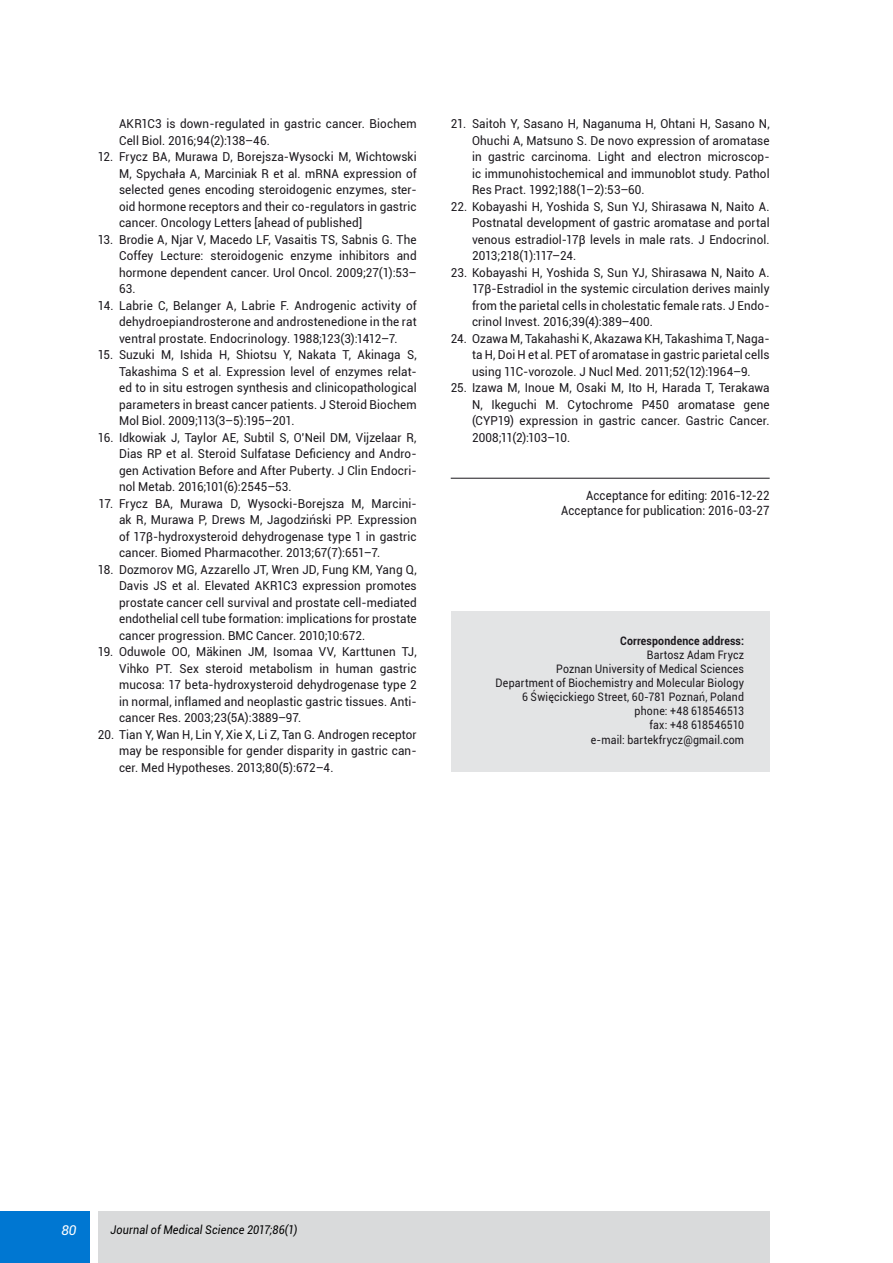
<style>
.page{position:relative;width:893px;height:1263px;background:#fff}
.page>*{position:absolute;margin:0;border:0;box-sizing:border-box;transform-origin:0 0}
.t1{font:italic 13.5px "Roboto";color:#fff}
.Acceptance{font:12.75px/15.3px "Roboto";letter-spacing:.015em;color:#1a171c;text-align:right;scale:.9 1}
.Pismiennictwo{font:12.3px/16.5px "Roboto";letter-spacing:.01em;color:#1a171c;text-align:justify;scale:.95 1}
.t2{font:italic 12px "Roboto";letter-spacing:.015em;color:#000;scale:.9 1}
.ADRES{font:11.7px "Roboto";letter-spacing:.02em;color:#1a171c;scale:.9 1}
.ADRES-2{font:700 11.7px "Roboto";letter-spacing:.02em;color:#1a171c;scale:.9 1}
</style>
<div class="page">
<div style="left:0;top:1212px;width:89px;height:51px;background:#0077d2"></div>
<div style="left:98px;top:1212px;width:672px;height:51px;background:#d9dadb"></div>
<div style="left:451px;top:611px;width:319px;height:161px;background:#e3e4e5"></div>
<hr style="left:451px;top:478px;width:319px;height:1px;background:#1a171c">
<p class="Pismiennictwo" style="left:119px;top:115px;width:315px">AKR1C3 is down‑ regulated in gastric cancer. Biochem<br>Cell Biol. 2016;94(2):138–46.</p>
<p class="Pismiennictwo" style="left:119px;top:148px;width:315px;text-indent:-21px">12. Frycz BA, Murawa D, Borejsza‑Wysocki M, Wichtowski M, Spychała A, Marciniak R et al. mRNA expression of selected genes encoding steroidogenic enzymes, ster&shy;oid hormone receptors and their co‑ regulators in gastric cancer. Oncology Letters [ahead of published]</p>
<p class="Pismiennictwo" style="left:119px;top:231px;width:315px;text-indent:-21px">13. Brodie A, Njar V, Macedo LF, Vasaitis TS, Sabnis G. The Coffey Lecture: steroidogenic enzyme inhibitors and hormone dependent cancer. Urol Oncol. 2009;27(1):53– 63.</p>
<p class="Pismiennictwo" style="left:119px;top:297px;width:315px;text-indent:-21px">14. Labrie C, Belanger A, Labrie F. Androgenic activity of dehydroepiandrosterone and androstenedione in the rat ventral prostate. Endocrinology. 1988;123(3):1412–7.</p>
<p class="Pismiennictwo" style="left:119px;top:346px;width:315px;text-indent:-21px">15. Suzuki M, Ishida H, Shiotsu Y, Nakata T, Akinaga S, Takashima S et al. Expression level of enzymes relat&shy;ed to in situ estrogen synthesis and clinicopathological parameters in breast cancer patients. J Steroid Biochem Mol Biol. 2009;113(3–5):195–201.</p>
<p class="Pismiennictwo" style="left:119px;top:429px;width:315px;text-indent:-21px">16. Idkowiak J, Taylor AE, Subtil S, O'Neil DM, Vijzelaar R, Dias RP et al. Steroid Sulfatase Deficiency and Andro&shy;gen Activation Before and After Puberty. J Clin Endocri&shy;nol Metab. 2016;101(6):2545–53.</p>
<p class="Pismiennictwo" style="left:119px;top:495px;width:315px;text-indent:-21px">17. Frycz BA, Murawa D, Wysocki‑Borejsza M, Marcini&shy;ak R, Murawa P, Drews M, Jagodziński PP. Expression of 17β‑hydroxysteroid dehydrogenase type 1 in gastric cancer. Biomed Pharmacother. 2013;67(7):651–7.</p>
<p class="Pismiennictwo" style="left:119px;top:561px;width:315px;text-indent:-21px">18. Dozmorov MG, Azzarello JT, Wren JD, Fung KM, Yang Q, Davis JS et al. Elevated AKR1C3 expression promotes prostate cancer cell survival and prostate cell‑ mediated endothelial cell tube formation: implications for prostate cancer progression. BMC Cancer. 2010;10:672.</p>
<p class="Pismiennictwo" style="left:119px;top:643px;width:315px;text-indent:-21px">19. Oduwole OO, Mäkinen JM, Isomaa VV, Karttunen TJ, Vihko PT. Sex steroid metabolism in human gastric mucosa: 17 beta‑ hydroxysteroid dehydrogenase type 2 in normal, inflamed and neoplastic gastric tissues. Anti&shy;cancer Res. 2003;23(5A):3889–97.</p>
<p class="Pismiennictwo" style="left:119px;top:726px;width:315px;text-indent:-21px">20. Tian Y, Wan H, Lin Y, Xie X, Li Z, Tan G. Androgen receptor may be responsible for gender disparity in gastric can&shy;cer. Med Hypotheses. 2013;80(5):672–4.</p>
<p class="Pismiennictwo" style="left:472px;top:115px;width:315px;text-indent:-21px">21. Saitoh Y, Sasano H, Naganuma H, Ohtani H, Sasano N, Ohuchi A, Matsuno S. De novo expression of aromatase in gastric carcinoma. Light and electron microscop&shy;ic immunohistochemical and immunoblot study. Pathol Res Pract. 1992;188(1–2):53–60.</p>
<p class="Pismiennictwo" style="left:472px;top:198px;width:315px;text-indent:-21px">22. Kobayashi H, Yoshida S, Sun YJ, Shirasawa N, Naito A.<br>Postnatal development of gastric aromatase and portal venous estradiol-17β levels in male rats. J Endocrinol.<br>2013;218(1):117–24.</p>
<p class="Pismiennictwo" style="left:472px;top:264px;width:315px;text-indent:-21px">23. Kobayashi H, Yoshida S, Sun YJ, Shirasawa N, Naito A.<br>17β‑Estradiol in the systemic circulation derives mainly from the parietal cells in cholestatic female rats. J Endo&shy;crinol Invest. 2016;39(4):389–400.</p>
<p class="Pismiennictwo" style="left:472px;top:330px;width:315px;text-indent:-21px">24. Ozawa M, Takahashi K, Akazawa KH, Takashima T, Naga&shy;ta H, Doi H et al. PET of aromatase in gastric parietal cells using 11C‑vorozole. J Nucl Med. 2011;52(12):1964–9.</p>
<p class="Pismiennictwo" style="left:472px;top:379px;width:315px;text-indent:-21px">25. Izawa M, Inoue M, Osaki M, Ito H, Harada T, Terakawa N, Ikeguchi M. Cytochrome P450 aromatase gene (CYP19) expression in gastric cancer. Gastric Cancer.<br>2008;11(2):103–10.</p>
<p class="Acceptance" style="left:561px;top:487px;width:233px">Acceptance for editing: 2016-12-22<br>Acceptance for publication: 2016-03-27</p>
<p class="ADRES-2" style="left:620px;top:633px;width:139px">Correspondence address:</p>
<p class="ADRES" style="left:647px;top:647px;width:110px">Bartosz Adam Frycz</p>
<p class="ADRES" style="left:556px;top:661px;width:210px">Poznan University of Medical Sciences</p>
<p class="ADRES" style="left:496px;top:675px;width:278px">Department of Biochemistry and Molecular Biology</p>
<p class="ADRES" style="left:522px;top:689px;width:248px">6 Święcickiego Street, 60-781 Poznań, Poland</p>
<p class="ADRES" style="left:634px;top:703px;width:123px">phone: +48 618546513</p>
<p class="ADRES" style="left:650px;top:717px;width:107px">fax: +48 618546510</p>
<p class="ADRES" style="left:591px;top:731px;width:172px">e‑mail: bartekfrycz@gmail.com</p>
<p class="t1" style="left:61px;top:1220px;width:17px">80</p>
<p class="t2" style="left:111px;top:1221px;width:209px">Journal of Medical Science 2017;86(1)</p>
</div>
